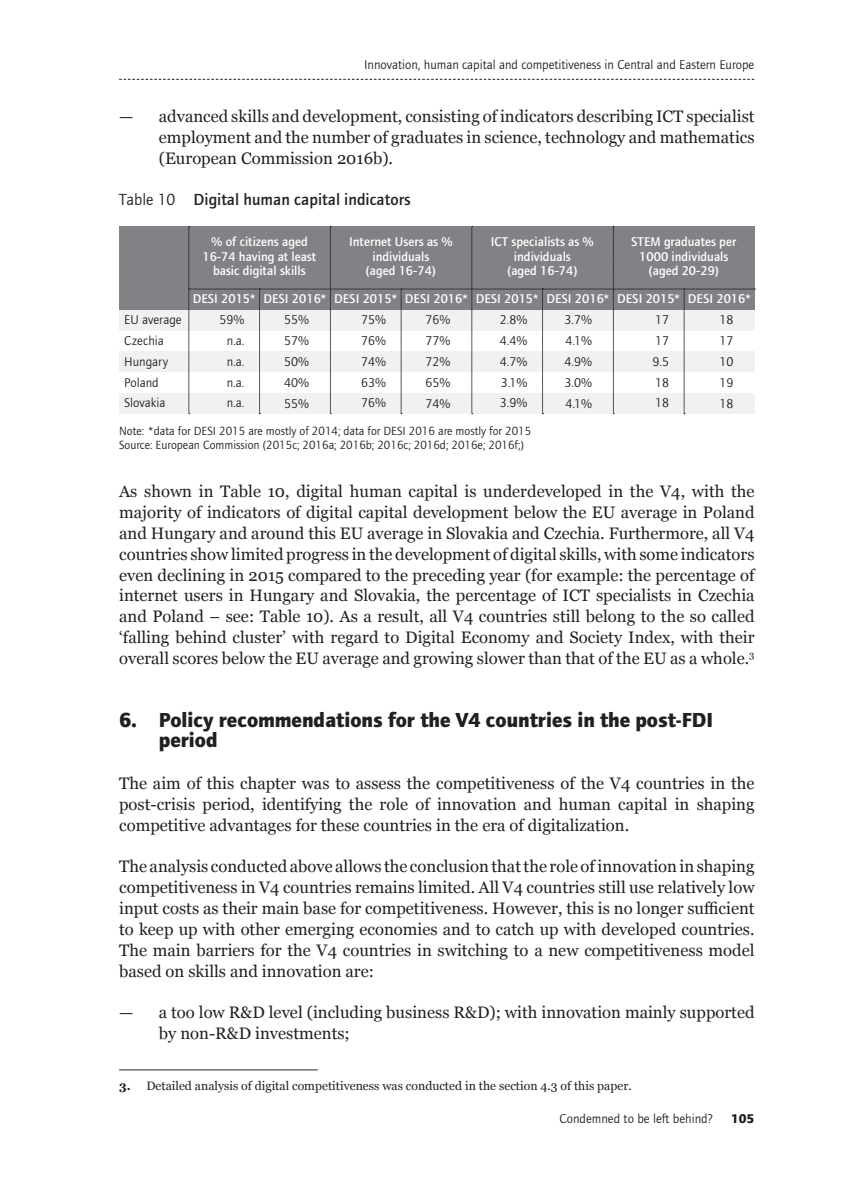
<style>
.page{position:relative;width:844px;height:1191px;background:#fff}
.page>*{position:absolute;margin:0;border:0;box-sizing:border-box;transform-origin:0 0}
.t1{font:21px/20.8px "etui Foundry Journal bold";color:#231f20}
.t2{font:16.62px/20.8px "Georgia";color:#231f20;text-align:justify}
.t3{font:16.62px "etui Foundry Journal Medium";color:#231f20}
.t4{font:500 13.12px/14.7px "Foundry Journal";color:#fff;text-align:center}
.t5{font:13.12px/20.8px "Foundry Journal";color:#231f20;text-align:justify}
.t6{font:13.12px "etui Foundry Journal book";color:#231f20}
.t7{font:700 13.12px "Foundry Journal";color:#231f20}
.t8{font:12.25px/14.7px "etui Foundry Journal book";color:#231f20}
.t9{font:12.25px "Georgia";color:#231f20}
.s1{font-family:"etui Foundry Journal book"}
.s2{font-weight:700}
</style>
<div class="page">
<svg style="left:119px;top:79px;width:635px;height:1px"></svg>
<hr style="left:119px;top:1069px;width:198px;height:1px;background:#231f20">
<div style="left:119px;top:226px;width:635px;height:84px;background:#808285"></div>
<div style="left:119px;top:393px;width:635px;height:21px;background:#f0f1f2"></div>
<div style="left:119px;top:351px;width:635px;height:21px;background:#f0f1f2"></div>
<div style="left:119px;top:310px;width:635px;height:20px;background:#f0f1f2"></div>
<svg style="left:188px;top:226px;width:567px;height:188px"></svg>
<p class="t6" style="left:364px;top:57px;width:391px">Innovation, human capital and competitiveness in Central and Eastern Europe</p>
<p class="t2" style="left:159px;top:105px;width:597px;text-indent:-40px">— advanced skills and development, consisting of indicators describing ICT specialist employment and the number of graduates in science, technology and mathematics (European Commission 2016b).</p>
<p class="t3" style="left:119px;top:191px;width:293px"><span class="s1">Table 10</span> Digital human capital indicators</p>
<p class="t5" style="left:124px;top:309px;width:59px;text-align:left">EU average<br>Czechia<br>Hungary<br>Poland<br>Slovakia</p>
<p class="t4" style="left:202px;top:234px;width:115px">% of citizens aged<br>16-74 having at least basic digital skills</p>
<p class="t4" style="left:349px;top:234px;width:105px">Internet Users as % individuals<br>(aged 16-74)</p>
<p class="t4" style="left:491px;top:234px;width:104px">ICT specialists as % individuals<br>(aged 16-74)</p>
<p class="t4" style="left:631px;top:234px;width:107px">STEM graduates per<br>1000 individuals (aged 20-29)</p>
<p class="t4" style="left:193px;top:291px;width:64px">DESI 2015*</p>
<p class="t5" style="left:219px;top:309px;width:26px;text-align:center">59% n.a. n.a. n.a. n.a.</p>
<p class="t4" style="left:263px;top:291px;width:64px">DESI 2016*</p>
<p class="t5" style="left:284px;top:309px;width:26px">55% 57% 50% 40% 55%</p>
<p class="t4" style="left:334px;top:291px;width:64px">DESI 2015*</p>
<p class="t5" style="left:361px;top:309px;width:26px">75% 76% 74% 63% 76%</p>
<p class="t4" style="left:405px;top:291px;width:64px">DESI 2016*</p>
<p class="t5" style="left:425px;top:309px;width:26px">76% 77% 72% 65% 74%</p>
<p class="t4" style="left:475px;top:291px;width:64px">DESI 2015*</p>
<p class="t5" style="left:500px;top:309px;width:29px">2.8% 4.4% 4.7% 3.1% 3.9%</p>
<p class="t4" style="left:546px;top:291px;width:64px">DESI 2016*</p>
<p class="t5" style="left:564px;top:309px;width:29px">3.7% 4.1% 4.9% 3.0% 4.1%</p>
<p class="t4" style="left:617px;top:291px;width:64px">DESI 2015*</p>
<p class="t5" style="left:652px;top:309px;width:18px">17<br>17<br>9.5<br>18<br>18</p>
<p class="t4" style="left:687px;top:291px;width:64px">DESI 2016*</p>
<p class="t5" style="left:719px;top:309px;width:15px">18<br>17<br>10<br>19<br>18</p>
<p class="t8" style="left:119px;top:423px;width:413px">Note: *data for DESI 2015 are mostly of 2014; data for DESI 2016 are mostly for 2015<br>Source: European Commission (2015c; 2016a; 2016b; 2016c; 2016d; 2016e; 2016f;)</p>
<p class="t2" style="left:119px;top:480px;width:636px">As shown in Table 10, digital human capital is underdeveloped in the V4, with the majority of indicators of digital capital development below the EU average in Poland and Hungary and around this EU average in Slovakia and Czechia. Furthermore, all V4 countries show limited progress in the development of digital skills, with some indicators even declining in 2015 compared to the preceding year (for example: the percentage of internet users in Hungary and Slovakia, the percentage of ICT specialists in Czechia and Poland – see: Table 10). As a result, all V4 countries still belong to the so called ‘falling behind cluster’ with regard to Digital Economy and Society Index, with their overall scores below the EU average and growing slower than that of the EU as a whole.<sup>3</sup></p>
<p class="t1" style="left:159px;top:709px;width:555px;text-indent:-40px">6. Policy recommendations for the V4 countries in the post-FDI period</p>
<p class="t2" style="left:119px;top:772px;width:636px">The aim of this chapter was to assess the competitiveness of the V4 countries in the post-crisis period, identifying the role of innovation and human capital in shaping competitive advantages for these countries in the era of digitalization.</p>
<p class="t2" style="left:119px;top:855px;width:636px">The analysis conducted above allows the conclusion that the role of innovation in shaping competitiveness in V4 countries remains limited. All V4 countries still use relatively low input costs as their main base for competitiveness. However, this is no longer sufficient to keep up with other emerging economies and to catch up with developed countries.<br>The main barriers for the V4 countries in switching to a new competitiveness model based on skills and innovation are:</p>
<p class="t2" style="left:159px;top:1001px;width:597px;text-indent:-40px">— a too low R&amp;D level (including business R&amp;D); with innovation mainly supported by non-R&amp;D investments;</p>
<p class="t9" style="left:119px;top:1076px;width:514px"><span class="s2">3.</span> Detailed analysis of digital competitiveness was conducted in the section 4.3 of this paper.</p>
<p class="t5" style="left:559px;top:1107px;width:155px">Condemned to be left behind?</p>
<p class="t7" style="left:730px;top:1110px;width:25px">105</p>
</div>
